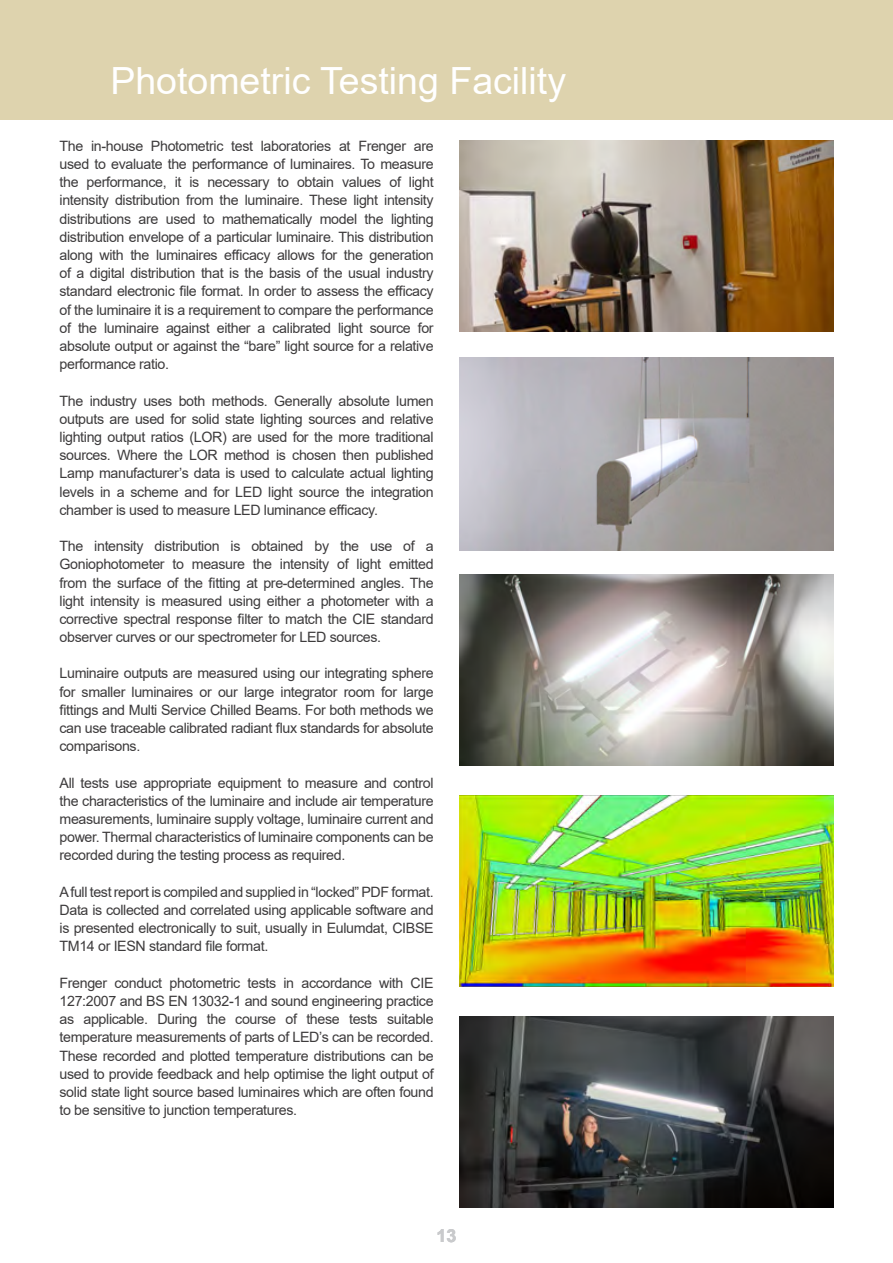
<style>
.page{position:relative;width:893px;height:1263px;background:#fff}
.page>*{position:absolute;margin:0;border:0;box-sizing:border-box;transform-origin:0 0}
.t1{font:37.5px "Arial";color:#fff}
.t2{font:700 18px "Arial";color:#c9cacc}
.t3{font:14.25px/18.1px "Arial";letter-spacing:-.025em;color:#3d3b3c;text-align:justify}
</style>
<div class="page">
<div style="left:0;top:0;width:893px;height:119px;background:#ded3ae"></div>
<img style="left:459px;top:357px;width:374px;height:194px">
<img style="left:459px;top:574px;width:374px;height:191px">
<img style="left:459px;top:140px;width:374px;height:192px">
<img style="left:459px;top:795px;width:374px;height:191px">
<img style="left:459px;top:1016px;width:374px;height:192px">
<h1 class="t1" style="left:110px;top:55px;width:457px">Photometric Testing Facility</h1>
<h1 class="t1" style="left:112px;top:55px;width:204px">Header Title</h1>
<p class="t3" style="left:60px;top:137px;width:376px">The in-house Photometric test laboratories at Frenger are used to evaluate the performance of luminaires. To measure the performance, it is necessary to obtain values of light intensity distribution from the luminaire. These light intensity distributions are used to mathematically model the lighting distribution envelope of a particular luminaire. This distribution along with the luminaires efficacy allows for the generation of a digital distribution that is the basis of the usual industry standard electronic file format. In order to assess the efficacy of the luminaire it is a requirement to compare the performance of the luminaire against either a calibrated light source for absolute output or against the “bare” light source for a relative performance ratio.</p>
<p class="t3" style="left:60px;top:391px;width:376px">The industry uses both methods. Generally absolute lumen outputs are used for solid state lighting sources and relative lighting output ratios (LOR) are used for the more traditional sources. Where the LOR method is chosen then published Lamp manufacturer’s data is used to calculate actual lighting levels in a scheme and for LED light source the integration chamber is used to measure LED luminance efficacy.</p>
<p class="t3" style="left:60px;top:537px;width:376px">The intensity distribution is obtained by the use of a Goniophotometer to measure the intensity of light emitted from the surface of the fitting at pre-determined angles. The light intensity is measured using either a photometer with a corrective spectral response filter to match the CIE standard observer curves or our spectrometer for LED sources.</p>
<p class="t3" style="left:60px;top:664px;width:376px">Luminaire outputs are measured using our integrating sphere for smaller luminaires or our large integrator room for large fittings and Multi Service Chilled Beams. For both methods we can use traceable calibrated radiant flux standards for absolute comparisons.</p>
<p class="t3" style="left:60px;top:773px;width:376px">All tests use appropriate equipment to measure and control the characteristics of the luminaire and include air temperature measurements, luminaire supply voltage, luminaire current and power. Thermal characteristics of luminaire components can be recorded during the testing process as required.</p>
<p class="t3" style="left:60px;top:883px;width:376px">A full test report is compiled and supplied in “locked” PDF format.<br>Data is collected and correlated using applicable software and is presented electronically to suit, usually in Eulumdat, CIBSE TM14 or IESN standard file format.</p>
<p class="t3" style="left:60px;top:974px;width:376px">Frenger conduct photometric tests in accordance with CIE 127:2007 and BS EN 13032-1 and sound engineering practice as applicable. During the course of these tests suitable temperature measurements of parts of LED’s can be recorded.<br>These recorded and plotted temperature distributions can be used to provide feedback and help optimise the light output of solid state light source based luminaires which are often found to be sensitive to junction temperatures.</p>
<p class="t2" style="left:436px;top:1223px;width:22px">13</p>
</div>
